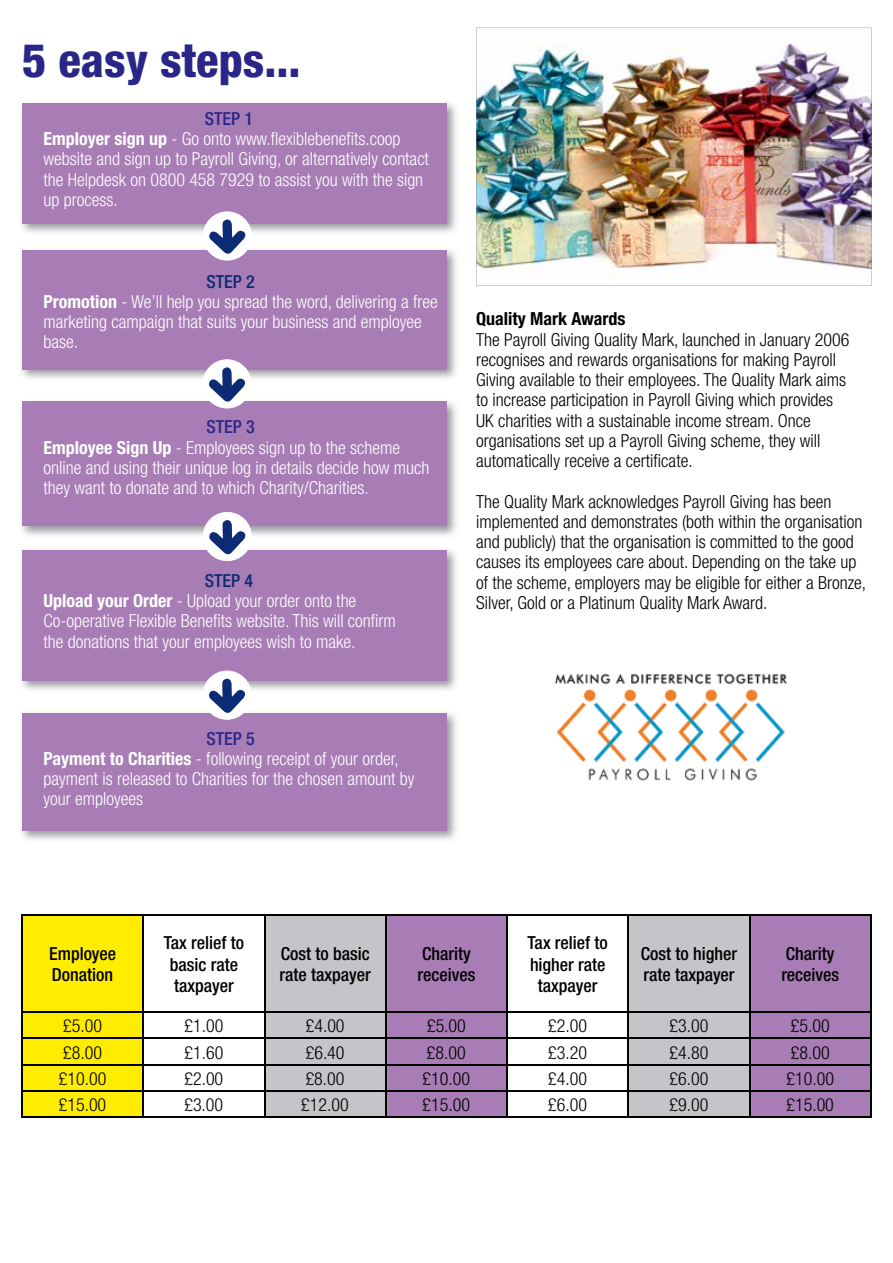
<style>
.page{position:relative;width:893px;height:1263px;background:#fff}
.page>*{position:absolute;margin:0;border:0;box-sizing:border-box;transform-origin:0 0}
.t1{font:800 condensed 46.5px "Helvetica Neue";color:#292687}
.t2{font:300 condensed 18px/20.2px "Helvetica Neue";color:#000}
.t3{font:300 condensed 18px/20.2px "Helvetica Neue";color:#fff}
.t4{font:500 condensed 18px/21.6px "Helvetica Neue";color:#000}
.t5{font:700 condensed 18px "Helvetica Neue";color:#000}
.s1{font-weight:500;color:#292687}
.s2{font-weight:700}
.s3{font-weight:500;color:#0b2b75}
</style>
<div class="page">
<img style="left:476px;top:28px;width:396px;height:258px">
<img style="left:21px;top:401px;width:435px;height:135px">
<div style="left:22px;top:401px;width:424px;height:125px;background:#a87cb5"></div>
<img style="left:21px;top:713px;width:435px;height:127px">
<div style="left:22px;top:713px;width:424px;height:118px;background:#a87cb5"></div>
<img style="left:21px;top:250px;width:435px;height:129px">
<div style="left:22px;top:250px;width:424px;height:119px;background:#a87cb5"></div>
<img style="left:21px;top:550px;width:435px;height:140px">
<div style="left:22px;top:550px;width:424px;height:130px;background:#a87cb5"></div>
<svg style="left:202px;top:359px;width:50px;height:49px"></svg>
<svg style="left:202px;top:670px;width:50px;height:50px"></svg>
<img style="left:21px;top:103px;width:435px;height:130px">
<div style="left:22px;top:103px;width:424px;height:120px;background:#a87cb5"></div>
<svg style="left:203px;top:211px;width:49px;height:50px"></svg>
<svg style="left:203px;top:512px;width:49px;height:49px"></svg>
<div style="left:265px;top:916px;width:120px;height:201px;background:#c3c5c8"></div>
<svg style="left:387px;top:916px;width:483px;height:201px;fill:#a87cb5"></svg>
<hr style="left:21px;top:914px;width:122px;height:2px;background:#000">
<hr style="left:21px;top:916px;width:2px;height:95px;background:#000">
<hr style="left:143px;top:914px;width:122px;height:2px;background:#000">
<hr style="left:265px;top:914px;width:121px;height:2px;background:#000">
<hr style="left:264px;top:916px;width:1px;height:95px;background:#000">
<hr style="left:386px;top:914px;width:121px;height:2px;background:#000">
<hr style="left:385px;top:916px;width:2px;height:95px;background:#000">
<hr style="left:507px;top:914px;width:121px;height:2px;background:#000">
<hr style="left:506px;top:916px;width:2px;height:95px;background:#000">
<hr style="left:628px;top:914px;width:122px;height:2px;background:#000">
<hr style="left:628px;top:916px;width:1px;height:95px;background:#000">
<hr style="left:750px;top:914px;width:122px;height:2px;background:#000">
<hr style="left:749px;top:916px;width:1px;height:95px;background:#000">
<hr style="left:870px;top:916px;width:2px;height:95px;background:#000">
<hr style="left:21px;top:1011px;width:122px;height:2px;background:#000">
<hr style="left:21px;top:1013px;width:2px;height:25px;background:#000">
<hr style="left:143px;top:1011px;width:122px;height:2px;background:#000">
<hr style="left:265px;top:1011px;width:121px;height:2px;background:#000">
<hr style="left:386px;top:1011px;width:121px;height:2px;background:#000">
<hr style="left:385px;top:1013px;width:2px;height:25px;background:#000">
<hr style="left:507px;top:1011px;width:121px;height:2px;background:#000">
<hr style="left:506px;top:1013px;width:2px;height:25px;background:#000">
<hr style="left:628px;top:1011px;width:122px;height:2px;background:#000">
<hr style="left:750px;top:1011px;width:122px;height:2px;background:#000">
<hr style="left:870px;top:1013px;width:2px;height:25px;background:#000">
<hr style="left:21px;top:1038px;width:122px;height:1px;background:#000">
<hr style="left:21px;top:1039px;width:2px;height:25px;background:#000">
<hr style="left:143px;top:1038px;width:122px;height:1px;background:#000">
<hr style="left:265px;top:1038px;width:121px;height:1px;background:#000">
<hr style="left:386px;top:1038px;width:121px;height:1px;background:#000">
<hr style="left:385px;top:1039px;width:2px;height:25px;background:#000">
<hr style="left:507px;top:1038px;width:121px;height:1px;background:#000">
<hr style="left:506px;top:1039px;width:2px;height:25px;background:#000">
<hr style="left:628px;top:1038px;width:122px;height:1px;background:#000">
<hr style="left:750px;top:1038px;width:122px;height:1px;background:#000">
<hr style="left:870px;top:1039px;width:2px;height:25px;background:#000">
<hr style="left:21px;top:1064px;width:122px;height:1px;background:#000">
<hr style="left:21px;top:1065px;width:2px;height:25px;background:#000">
<hr style="left:143px;top:1064px;width:122px;height:1px;background:#000">
<hr style="left:265px;top:1064px;width:121px;height:1px;background:#000">
<hr style="left:386px;top:1064px;width:121px;height:1px;background:#000">
<hr style="left:385px;top:1065px;width:2px;height:25px;background:#000">
<hr style="left:507px;top:1064px;width:121px;height:1px;background:#000">
<hr style="left:506px;top:1065px;width:2px;height:25px;background:#000">
<hr style="left:628px;top:1064px;width:122px;height:1px;background:#000">
<hr style="left:750px;top:1064px;width:122px;height:1px;background:#000">
<hr style="left:870px;top:1065px;width:2px;height:25px;background:#000">
<hr style="left:21px;top:1090px;width:122px;height:2px;background:#000">
<hr style="left:21px;top:1092px;width:2px;height:25px;background:#000">
<hr style="left:143px;top:1090px;width:122px;height:2px;background:#000">
<div style="left:23px;top:916px;width:121px;height:201px;background:#ffed00"></div>
<hr style="left:265px;top:1090px;width:121px;height:2px;background:#000">
<svg style="left:264px;top:1013px;width:1px;height:104px"></svg>
<hr style="left:386px;top:1090px;width:121px;height:2px;background:#000">
<hr style="left:385px;top:1092px;width:2px;height:25px;background:#000">
<hr style="left:507px;top:1090px;width:121px;height:2px;background:#000">
<hr style="left:506px;top:1092px;width:2px;height:25px;background:#000">
<hr style="left:628px;top:1090px;width:122px;height:2px;background:#000">
<svg style="left:628px;top:1013px;width:1px;height:104px"></svg>
<hr style="left:750px;top:1090px;width:122px;height:2px;background:#000">
<svg style="left:749px;top:1013px;width:1px;height:104px"></svg>
<hr style="left:870px;top:1092px;width:2px;height:25px;background:#000">
<hr style="left:21px;top:1117px;width:122px;height:1px;background:#000">
<hr style="left:143px;top:1117px;width:122px;height:1px;background:#000">
<hr style="left:265px;top:1117px;width:121px;height:1px;background:#000">
<hr style="left:386px;top:1117px;width:121px;height:1px;background:#000">
<hr style="left:507px;top:1117px;width:121px;height:1px;background:#000">
<hr style="left:628px;top:1117px;width:122px;height:1px;background:#000">
<hr style="left:750px;top:1117px;width:122px;height:1px;background:#000">
<img style="left:554px;top:673px;width:234px;height:108px">
<h1 class="t1" style="left:22px;top:32px;width:280px">5 easy steps...</h1>
<p class="t3" style="left:44px;top:108px;width:387px;text-indent:161px"><span class="s1">STEP 1<br></span><span class="s2">Employer sign up</span> - Go onto www.flexiblebenefits.coop website and sign up to Payroll Giving, or alternatively contact the Helpdesk on 0800 458 7929 to assist you with the sign up process.</p>
<p class="t3" style="left:44px;top:271px;width:396px;text-indent:163px"><span class="s3">STEP 2<br></span><span class="s2">Promotion</span> - We’ll help you spread the word, delivering a free marketing campaign that suits your business and employee base.</p>
<p class="t3" style="left:44px;top:417px;width:387px;text-indent:163px"><span class="s1">STEP 3<br></span><span class="s2">Employee Sign Up</span> - Employees sign up to the scheme online and using their unique log in details decide how much they want to donate and to which Charity/Charities.</p>
<p class="t3" style="left:44px;top:570px;width:354px;text-indent:161px"><span class="s3">STEP 4<br></span><span class="s2">Upload your Order</span> - Upload your order onto the Co-operative Flexible Benefits website. This will confirm the donations that your employees wish to make.</p>
<p class="t3" style="left:44px;top:728px;width:373px;text-indent:163px"><span class="s1">STEP 5<br></span><span class="s2">Payment to Charities</span> - following receipt of your order, payment is released to Charities for the chosen amount by your employees</p>
<p class="t5" style="left:476px;top:308px;width:151px">Quality Mark Awards</p>
<p class="t2" style="left:476px;top:329px;width:375px">The Payroll Giving Quality Mark, launched in January 2006 recognises and rewards organisations for making Payroll Giving available to their employees. The Quality Mark aims to increase participation in Payroll Giving which provides UK charities with a sustainable income stream. Once organisations set up a Payroll Giving scheme, they will automatically receive a certificate.</p>
<p class="t2" style="left:476px;top:491px;width:391px">The Quality Mark acknowledges Payroll Giving has been implemented and demonstrates (both within the organisation and publicly) that the organisation is committed to the good causes its employees care about. Depending on the take up of the scheme, employers may be eligible for either a Bronze, Silver, Gold or a Platinum Quality Mark Award.</p>
<p class="t4" style="left:49px;top:942px;width:69px">Employee<br>Donation</p>
<p class="t4" style="left:164px;top:931px;width:82px;text-align:center">Tax relief to basic rate taxpayer</p>
<p class="t4" style="left:280px;top:942px;width:93px">Cost to basic rate taxpayer</p>
<p class="t4" style="left:418px;top:942px;width:59px">Charity receives</p>
<p class="t4" style="left:528px;top:931px;width:82px;text-align:center">Tax relief to higher rate taxpayer</p>
<p class="t4" style="left:641px;top:942px;width:98px">Cost to higher rate taxpayer</p>
<p class="t4" style="left:781px;top:942px;width:59px">Charity receives</p>
<p class="t2" style="left:63px;top:1016px;width:40px">£5.00</p>
<p class="t2" style="left:184px;top:1016px;width:40px">£1.00</p>
<p class="t2" style="left:306px;top:1016px;width:40px">£4.00</p>
<p class="t2" style="left:427px;top:1016px;width:40px">£5.00</p>
<p class="t2" style="left:548px;top:1016px;width:40px">£2.00</p>
<p class="t2" style="left:670px;top:1016px;width:40px">£3.00</p>
<p class="t2" style="left:791px;top:1016px;width:40px">£5.00</p>
<p class="t2" style="left:63px;top:1042px;width:40px">£8.00</p>
<p class="t2" style="left:184px;top:1042px;width:40px">£1.60</p>
<p class="t2" style="left:306px;top:1042px;width:40px">£6.40</p>
<p class="t2" style="left:427px;top:1042px;width:40px">£8.00</p>
<p class="t2" style="left:548px;top:1042px;width:40px">£3.20</p>
<p class="t2" style="left:669px;top:1042px;width:40px">£4.80</p>
<p class="t2" style="left:791px;top:1042px;width:40px">£8.00</p>
<p class="t2" style="left:59px;top:1068px;width:49px">£10.00</p>
<p class="t2" style="left:184px;top:1068px;width:40px">£2.00</p>
<p class="t2" style="left:306px;top:1068px;width:40px">£8.00</p>
<p class="t2" style="left:423px;top:1068px;width:49px">£10.00</p>
<p class="t2" style="left:548px;top:1068px;width:40px">£4.00</p>
<p class="t2" style="left:669px;top:1068px;width:40px">£6.00</p>
<p class="t2" style="left:786px;top:1068px;width:49px">£10.00</p>
<p class="t2" style="left:59px;top:1095px;width:49px">£15.00</p>
<p class="t2" style="left:184px;top:1095px;width:40px">£3.00</p>
<p class="t2" style="left:301px;top:1095px;width:49px">£12.00</p>
<p class="t2" style="left:423px;top:1095px;width:49px">£15.00</p>
<p class="t2" style="left:548px;top:1095px;width:40px">£6.00</p>
<p class="t2" style="left:669px;top:1095px;width:40px">£9.00</p>
<p class="t2" style="left:786px;top:1095px;width:49px">£15.00</p>
</div>
